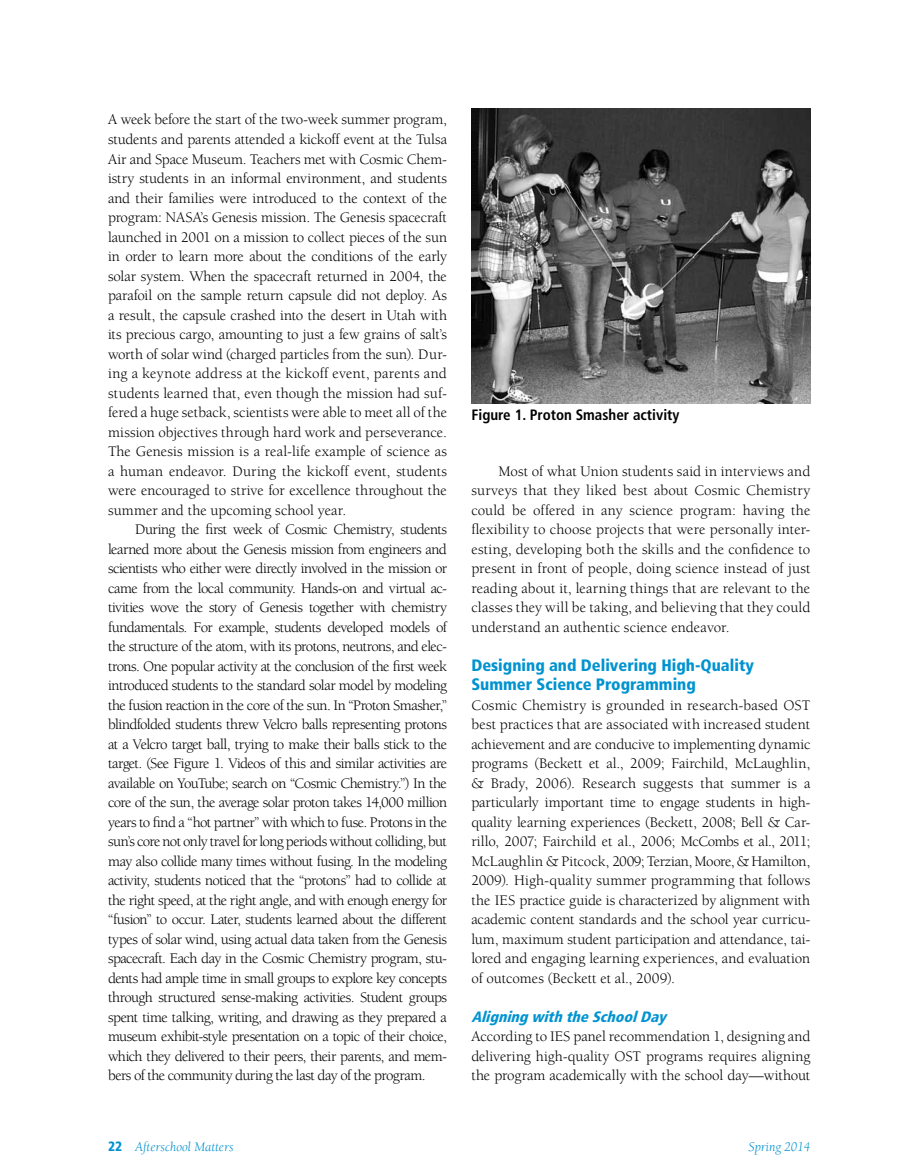
<style>
.page{position:relative;width:905px;height:1175px;background:#fff}
.page>*{position:absolute;margin:0;border:0;box-sizing:border-box;transform-origin:0 0}
.t1{font:900 condensed 16.5px/19.5px "Frutiger";color:#0093d0}
.t2{font:15px/19.5px "Berkeley";letter-spacing:-.005em;color:#000;text-align:justify}
.t3{font:700 condensed 15px "Frutiger";color:#000}
.t4{font:italic 900 condensed 15px "Frutiger";color:#0093d0}
.t5{font:italic 13.5px "Berkeley";color:#0093d0}
.s1{font-family:"Frutiger";font-weight:900;font-style:normal;font-stretch:condensed}
</style>
<div class="page">
<img style="left:471px;top:108px;width:339px;height:295px">
<p class="t2" style="left:108px;top:110px;width:340px">A week before the start of the two-week summer program, students and parents attended a kickoff event at the Tulsa Air and Space Museum. Teachers met with Cosmic Chem&shy;istry students in an informal environment, and students and their families were introduced to the context of the program: NASA’s Genesis mission. The Genesis spacecraft launched in 2001 on a mission to collect pieces of the sun in order to learn more about the conditions of the early solar system. When the spacecraft returned in 2004, the parafoil on the sample return capsule did not deploy. As a result, the capsule crashed into the desert in Utah with its precious cargo, amounting to just a few grains of salt’s worth of solar wind (charged particles from the sun). Dur&shy;ing a keynote address at the kickoff event, parents and students learned that, even though the mission had suf&shy;fered a huge setback, scientists were able to meet all of the mission objectives through hard work and perseverance.<br>The Genesis mission is a real-life example of science as a human endeavor. During the kickoff event, students were encouraged to strive for excellence throughout the summer and the upcoming school year.</p>
<p class="t2" style="left:108px;top:520px;width:340px;text-indent:27px">During the first week of Cosmic Chemistry, students learned more about the Genesis mission from engineers and scientists who either were directly involved in the mission or came from the local community. Hands-on and virtual ac&shy;tivities wove the story of Genesis together with chemistry fundamentals. For example, students developed models of the structure of the atom, with its protons, neutrons, and elec&shy;trons. One popular activity at the conclusion of the first week introduced students to the standard solar model by modeling the fusion reaction in the core of the sun. In “Proton Smasher,” blindfolded students threw Velcro balls representing protons at a Velcro target ball, trying to make their balls stick to the target. (See Figure 1. Videos of this and similar activities are available on YouTube; search on “Cosmic Chemistry.”) In the core of the sun, the average solar proton takes 14,000 million years to find a “hot partner” with which to fuse. Protons in the sun’s core not only travel for long periods without colliding, but may also collide many times without fusing. In the modeling activity, students noticed that the “protons” had to collide at the right speed, at the right angle, and with enough energy for “fusion” to occur. Later, students learned about the different types of solar wind, using actual data taken from the Genesis spacecraft. Each day in the Cosmic Chemistry program, stu&shy;dents had ample time in small groups to explore key concepts through structured sense-making activities. Student groups spent time talking, writing, and drawing as they prepared a museum exhibit-style presentation on a topic of their choice, which they delivered to their peers, their parents, and mem&shy;bers of the community during the last day of the program.</p>
<p class="t3" style="left:471px;top:405px;width:209px">Figure 1. Proton Smasher activity</p>
<p class="t2" style="left:471px;top:461px;width:340px;text-indent:27px">Most of what Union students said in interviews and surveys that they liked best about Cosmic Chemistry could be offered in any science program: having the flexibility to choose projects that were personally inter&shy;esting, developing both the skills and the confidence to present in front of people, doing science instead of just reading about it, learning things that are relevant to the classes they will be taking, and believing that they could understand an authentic science endeavor.</p>
<p class="t1" style="left:471px;top:655px;width:284px">Designing and Delivering High-Quality<br>Summer Science Programming</p>
<p class="t2" style="left:471px;top:695px;width:340px">Cosmic Chemistry is grounded in research-based OST best practices that are associated with increased student achievement and are conducive to implementing dynamic programs (Beckett et al., 2009; Fairchild, McLaughlin, &amp; Brady, 2006). Research suggests that summer is a particularly important time to engage students in high&shy;quality learning experiences (Beckett, 2008; Bell &amp; Car&shy;rillo, 2007; Fairchild et al., 2006; McCombs et al., 2011; McLaughlin &amp; Pitcock, 2009; Terzian, Moore, &amp; Hamilton, 2009). High-quality summer programming that follows the IES practice guide is characterized by alignment with academic content standards and the school year curricu&shy;lum, maximum student participation and attendance, tai&shy;lored and engaging learning experiences, and evaluation of outcomes (Beckett et al., 2009).</p>
<p class="t4" style="left:471px;top:1007px;width:201px">AligningwiththeSchoolDay</p>
<p class="t2" style="left:471px;top:1027px;width:340px">According to IES panel recommendation 1, designing and delivering high-quality OST programs requires aligning the program academically with the school day—without</p>
<p class="t5" style="left:108px;top:1139px;width:127px"><span class="s1">22</span> Afterschool Matters</p>
<p class="t5" style="left:748px;top:1139px;width:63px">Spring 2014</p>
</div>
